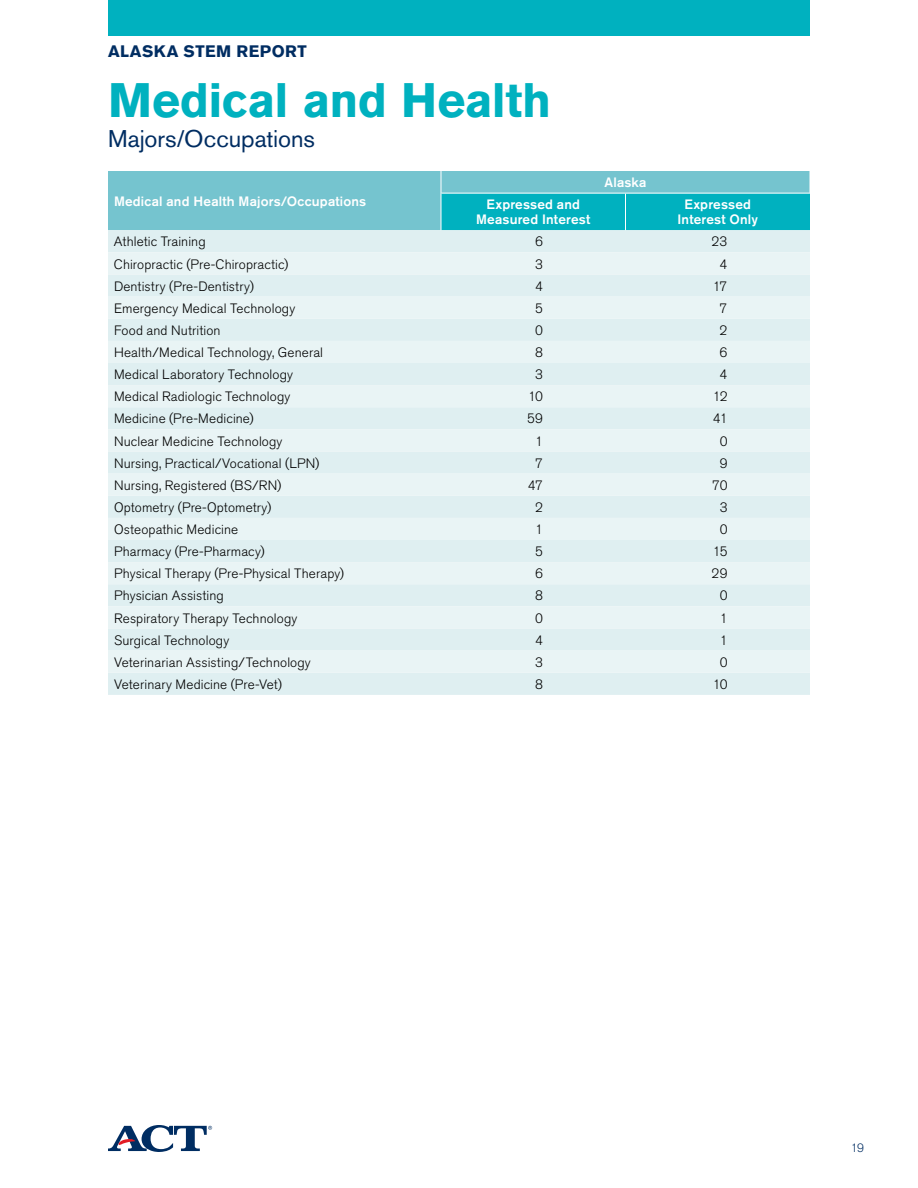
<style>
.page{position:relative;width:918px;height:1188px;background:#fff}
.page>*{position:absolute;margin:0;border:0;box-sizing:border-box;transform-origin:0 0}
.t1{font:700 48px "Akzidenz Grotesk Std";letter-spacing:-.01em;color:#00b1bf}
.t2{font:24px "Akzidenz Grotesk Std";letter-spacing:-.005em;color:#002d62}
.t3{font:700 16.5px "Akzidenz Grotesk Std";letter-spacing:.03em;color:#002d62}
.t4{font:300 13.5px "Akzidenz Grotesk Std";letter-spacing:.01em;color:#000}
.t5{font:500 13.5px/15px "Akzidenz Grotesk Std";letter-spacing:.01em;color:#fff;text-align:center}
.t6{font:300 12px "Akzidenz Grotesk Std";color:#002d62}
</style>
<div class="page">
<svg style="left:108px;top:1125px;width:104px;height:27px"></svg>
<div style="left:108px;top:0;width:702px;height:36px;background:#00b1bf"></div>
<div style="left:108px;top:230px;width:702px;height:465px;background:#dfeff1"></div>
<svg style="left:108px;top:252px;width:702px;height:421px;background:#e4f1f3"></svg>
<svg style="left:108px;top:171px;width:702px;height:59px;background:#50beca"></svg>
<hr style="left:441px;top:193px;width:1px;height:37px;background:#fff">
<hr style="left:441px;top:193px;width:185px;height:1px;background:#fff">
<hr style="left:626px;top:193px;width:184px;height:1px;background:#fff">
<p class="t3" style="left:108px;top:42px;width:35px">Alaska</p>
<p class="t3" style="left:184px;top:42px;width:113px">STEM Report</p>
<h1 class="t1" style="left:108px;top:73px;width:445px">Medical and Health</h1>
<h2 class="t2" style="left:108px;top:124px;width:208px">Majors/Occupations</h2>
<p class="t5" style="left:605px;top:175px;width:43px">Alaska</p>
<p class="t5" style="left:114px;top:193px;width:254px">Medical and Health Majors/Occupations</p>
<p class="t5" style="left:476px;top:197px;width:116px">Expressed and<br>Measured Interest</p>
<p class="t5" style="left:678px;top:197px;width:82px">Expressed<br>Interest Only</p>
<p class="t4" style="left:114px;top:234px;width:93px">Athletic Training</p>
<p class="t4" style="left:535px;top:234px;width:9px">6</p>
<p class="t4" style="left:712px;top:234px;width:17px">23</p>
<p class="t4" style="left:114px;top:256px;width:176px">Chiropractic (Pre-Chiropractic)</p>
<p class="t4" style="left:535px;top:256px;width:9px">3</p>
<p class="t4" style="left:720px;top:256px;width:9px">4</p>
<p class="t4" style="left:114px;top:278px;width:141px">Dentistry (Pre-Dentistry)</p>
<p class="t4" style="left:535px;top:278px;width:9px">4</p>
<p class="t4" style="left:713px;top:278px;width:16px">17</p>
<p class="t4" style="left:114px;top:301px;width:183px">Emergency Medical Technology</p>
<p class="t4" style="left:535px;top:301px;width:9px">5</p>
<p class="t4" style="left:720px;top:301px;width:9px">7</p>
<p class="t4" style="left:114px;top:323px;width:108px">Food and N utrition</p>
<p class="t4" style="left:535px;top:323px;width:9px">0</p>
<p class="t4" style="left:720px;top:323px;width:9px">2</p>
<p class="t4" style="left:114px;top:345px;width:211px">H ealth/Medical Technology, General</p>
<p class="t4" style="left:535px;top:345px;width:9px">8</p>
<p class="t4" style="left:720px;top:345px;width:9px">6</p>
<p class="t4" style="left:114px;top:367px;width:181px">Medical Laboratory Technology</p>
<p class="t4" style="left:535px;top:367px;width:9px">3</p>
<p class="t4" style="left:720px;top:367px;width:9px">4</p>
<p class="t4" style="left:114px;top:389px;width:178px">Medical Radiologic Technology</p>
<p class="t4" style="left:528px;top:389px;width:17px">10</p>
<p class="t4" style="left:713px;top:389px;width:16px">12</p>
<p class="t4" style="left:114px;top:411px;width:141px">Medicine (Pre-Medicine)</p>
<p class="t4" style="left:527px;top:411px;width:17px">59</p>
<p class="t4" style="left:713px;top:411px;width:16px">41</p>
<p class="t4" style="left:114px;top:433px;width:170px">N uclear Medicine Technology</p>
<p class="t4" style="left:535px;top:433px;width:9px">1</p>
<p class="t4" style="left:720px;top:433px;width:9px">0</p>
<p class="t4" style="left:114px;top:455px;width:207px">N ursing, Practical/Vocational (LPN)</p>
<p class="t4" style="left:535px;top:455px;width:9px">7</p>
<p class="t4" style="left:720px;top:455px;width:9px">9</p>
<p class="t4" style="left:114px;top:478px;width:169px">N ursing, Registered (BS/RN)</p>
<p class="t4" style="left:528px;top:478px;width:17px">47</p>
<p class="t4" style="left:712px;top:478px;width:17px">70</p>
<p class="t4" style="left:114px;top:500px;width:159px">Optometry (Pre-Optometry)</p>
<p class="t4" style="left:535px;top:500px;width:9px">2</p>
<p class="t4" style="left:720px;top:500px;width:9px">3</p>
<p class="t4" style="left:114px;top:522px;width:126px">Osteopathic Medicine</p>
<p class="t4" style="left:535px;top:522px;width:9px">1</p>
<p class="t4" style="left:720px;top:522px;width:9px">0</p>
<p class="t4" style="left:114px;top:544px;width:152px">Pharmacy (Pre-Pharmacy)</p>
<p class="t4" style="left:535px;top:544px;width:9px">5</p>
<p class="t4" style="left:713px;top:544px;width:16px">15</p>
<p class="t4" style="left:114px;top:566px;width:231px">Physical Therapy (Pre-Physical Therapy)</p>
<p class="t4" style="left:535px;top:566px;width:9px">6</p>
<p class="t4" style="left:712px;top:566px;width:17px">29</p>
<p class="t4" style="left:114px;top:588px;width:111px">Physician Assisting</p>
<p class="t4" style="left:535px;top:588px;width:9px">8</p>
<p class="t4" style="left:720px;top:588px;width:9px">0</p>
<p class="t4" style="left:114px;top:610px;width:185px">Respiratory Therapy Technology</p>
<p class="t4" style="left:535px;top:610px;width:9px">0</p>
<p class="t4" style="left:720px;top:610px;width:9px">1</p>
<p class="t4" style="left:114px;top:632px;width:117px">Surgical Technology</p>
<p class="t4" style="left:535px;top:632px;width:9px">4</p>
<p class="t4" style="left:720px;top:632px;width:9px">1</p>
<p class="t4" style="left:114px;top:655px;width:198px">Veterinarian Assisting/Technology</p>
<p class="t4" style="left:535px;top:655px;width:9px">3</p>
<p class="t4" style="left:720px;top:655px;width:9px">0</p>
<p class="t4" style="left:114px;top:677px;width:169px">Veterinary Medicine (Pre-Vet)</p>
<p class="t4" style="left:535px;top:677px;width:9px">8</p>
<p class="t4" style="left:713px;top:677px;width:17px">10</p>
<p class="t6" style="left:851px;top:1141px;width:15px">19</p>
</div>
